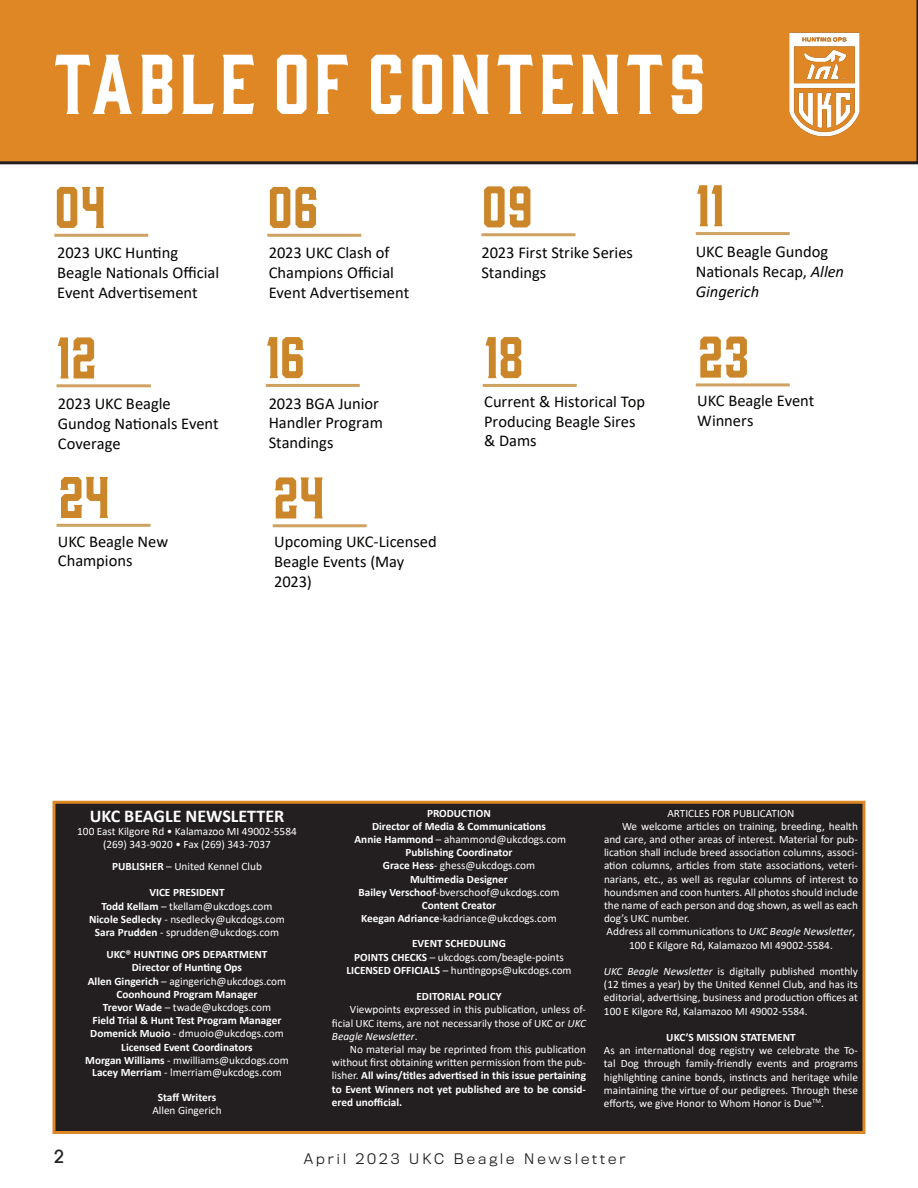
<style>
.page{position:relative;width:918px;height:1188px;background:#fff}
.page>*{position:absolute;margin:0;border:0;box-sizing:border-box;transform-origin:0 0}
.Newletter_Body_Text{font:78px "Gin";letter-spacing:.06em;color:#fff}
.Newletter_Body_Text-2{font:54px "Gin";letter-spacing:-.01em;color:#cb8629}
.t1{font:700 18px "Calibri";color:#fff}
.t2{font:500 18px "ITC Avant Garde Pro";color:#231f20}
.Newletter_Body_Text-3{font:16.5px/19.8px "Calibri";letter-spacing:-.005em;color:#040503}
.t3{font:300 13.5px "Titling Gothic FB";letter-spacing:.225em;color:#231f20}
.t4{font:11.25px/13.2px "Calibri";color:#fff;text-align:justify}
.t5{font:700 11.25px/13.2px "Calibri";color:#fff;text-align:justify}
.s1{font-style:italic}
.s2{font-weight:700}
.s3{font-weight:400}
</style>
<div class="page">
<div style="left:0;top:0;width:918px;height:164px;background:#df8625"></div>
<img style="left:786px;top:17px;width:78px;height:134px">
<hr style="left:267px;top:234px;width:94px;height:3px;background:#d0a261">
<div style="left:54px;top:802px;width:810px;height:330px;background:#231f20"></div>
<div style="left:52px;top:801px;width:814px;height:333px;border:3px solid #dd8625"></div>
<hr style="left:483px;top:384px;width:94px;height:3px;background:#d0a261">
<hr style="left:54px;top:234px;width:94px;height:3px;background:#d0a261">
<hr style="left:273px;top:524px;width:94px;height:3px;background:#d0a261">
<hr style="left:482px;top:233px;width:94px;height:3px;background:#d0a261">
<hr style="left:696px;top:383px;width:94px;height:3px;background:#d0a261">
<hr style="left:56px;top:384px;width:95px;height:3px;background:#d0a261">
<hr style="left:266px;top:384px;width:94px;height:3px;background:#d0a261">
<hr style="left:56px;top:524px;width:94px;height:3px;background:#d0a261">
<hr style="left:696px;top:232px;width:94px;height:3px;background:#d0a261">
<p class="Newletter_Body_Text" style="left:54px;top:30px;width:654px">TABLE OF CONTENTS</p>
<p class="Newletter_Body_Text-2" style="left:54px;top:170px;width:54px">04</p>
<p class="Newletter_Body_Text-2" style="left:267px;top:170px;width:53px">06</p>
<p class="Newletter_Body_Text-2" style="left:482px;top:169px;width:53px">09</p>
<p class="Newletter_Body_Text-3" style="left:57px;top:243px;width:163px">2023 UKC Hunting<br>Beagle Nationals Official<br>Event Advertisement</p>
<p class="Newletter_Body_Text-3" style="left:269px;top:243px;width:142px">2023 UKC Clash of<br>Champions Official<br>Event Advertisement</p>
<p class="Newletter_Body_Text-3" style="left:482px;top:243px;width:153px">2023 First Strike Series<br>Standings</p>
<p class="Newletter_Body_Text-2" style="left:266px;top:320px;width:41px">16</p>
<p class="Newletter_Body_Text-2" style="left:56px;top:320px;width:42px">12</p>
<p class="Newletter_Body_Text-3" style="left:58px;top:393px;width:162px">2023 UKC Beagle<br>Gundog Nationals Event<br>Coverage</p>
<p class="Newletter_Body_Text-3" style="left:269px;top:393px;width:116px">2023 BGA Junior<br>Handler Program<br>Standings</p>
<p class="Newletter_Body_Text-2" style="left:58px;top:460px;width:54px">24</p>
<p class="Newletter_Body_Text-3" style="left:58px;top:531px;width:112px">UKC Beagle New<br>Champions</p>
<p class="Newletter_Body_Text-2" style="left:273px;top:460px;width:54px">24</p>
<p class="Newletter_Body_Text-3" style="left:274px;top:531px;width:164px">Upcoming UKC-Licensed<br>Beagle Events (May<br>2023)</p>
<p class="Newletter_Body_Text-2" style="left:484px;top:320px;width:41px">18</p>
<p class="Newletter_Body_Text-3" style="left:484px;top:391px;width:162px">Current &amp; Historical Top<br>Producing Beagle Sires &amp; Dams</p>
<p class="Newletter_Body_Text-2" style="left:696px;top:168px;width:31px">11</p>
<p class="Newletter_Body_Text-3" style="left:696px;top:241px;width:150px">UKC Beagle Gundog<br>Nationals Recap, <span class="s1">Allen<br>Gingerich</span></p>
<p class="Newletter_Body_Text-2" style="left:697px;top:320px;width:54px">23</p>
<p class="Newletter_Body_Text-3" style="left:697px;top:391px;width:119px">UKC Beagle Event<br>Winners</p>
<p class="t1" style="left:90px;top:803px;width:196px">UKC BEAGLE NEWSLETTER</p>
<p class="t4" style="left:77px;top:824px;width:221px">100 East Kilgore Rd • Kalamazoo MI 49002-5584</p>
<p class="t4" style="left:103px;top:837px;width:169px">(269) 343-9020 • Fax (269) 343-7037</p>
<p class="t4" style="left:112px;top:859px;width:151px"><span class="s2">PUBLISHER</span> – United Kennel Club</p>
<p class="t5" style="left:149px;top:886px;width:77px">VICE PRESIDENT</p>
<p class="t4" style="left:102px;top:899px;width:172px"><span class="s2">Todd Kellam</span> – tkellam@ukcdogs.com</p>
<p class="t4" style="left:89px;top:912px;width:197px"><span class="s2">Nicole Sedlecky</span> - nsedlecky@ukcdogs.com</p>
<p class="t4" style="left:95px;top:925px;width:186px"><span class="s2">Sara Prudden</span> - sprudden@ukcdogs.com</p>
<p class="t5" style="left:107px;top:948px;width:163px">UKC® HUNTING OPS DEPARTMENT</p>
<p class="t5" style="left:132px;top:961px;width:112px">Director of Hunting Ops</p>
<p class="t4" style="left:88px;top:974px;width:200px"><span class="s2">Allen Gingerich</span> – agingerich@ukcdogs.com</p>
<p class="t5" style="left:117px;top:987px;width:142px">Coonhound Program Manager</p>
<p class="t4" style="left:103px;top:1000px;width:170px"><span class="s2">Trevor Wade</span> – twade@ukcdogs.com</p>
<p class="t5" style="left:93px;top:1014px;width:190px">Field Trial &amp; Hunt Test Program Manager</p>
<p class="t4" style="left:90px;top:1027px;width:195px"><span class="s2">Domenick Muoio</span> - dmuoio@ukcdogs.com</p>
<p class="t5" style="left:121px;top:1040px;width:133px">Licensed Event Coordinators</p>
<p class="t4" style="left:85px;top:1053px;width:205px"><span class="s2">Morgan Williams</span> - mwilliams@ukcdogs.com</p>
<p class="t4" style="left:92px;top:1065px;width:191px"><span class="s2">Lacey Merriam</span> - lmerriam@ukcdogs.com</p>
<p class="t5" style="left:158px;top:1090px;width:60px">Staff Writers</p>
<p class="t4" style="left:152px;top:1103px;width:71px">Allen Gingerich</p>
<p class="t5" style="left:427px;top:806px;width:65px">PRODUCTION</p>
<p class="t5" style="left:372px;top:819px;width:175px">Director of Media &amp; Communications</p>
<p class="t4" style="left:354px;top:832px;width:213px"><span class="s2">Annie Hammond</span> – ahammond@ukcdogs.com</p>
<p class="t5" style="left:406px;top:846px;width:108px">Publishing Coordinator</p>
<p class="t4" style="left:383px;top:859px;width:154px"><span class="s2">Grace Hess</span>- ghess@ukcdogs.com</p>
<p class="t5" style="left:410px;top:872px;width:99px">Multimedia Designer</p>
<p class="t4" style="left:359px;top:885px;width:202px"><span class="s2">Bailey Verschoof</span>-bverschoof@ukcdogs.com</p>
<p class="t5" style="left:422px;top:899px;width:76px">Content Creator</p>
<p class="t4" style="left:361px;top:912px;width:197px"><span class="s2">Keegan Adriance</span>-kadriance@ukcdogs.com</p>
<p class="t5" style="left:412px;top:937px;width:95px">EVENT SCHEDULING</p>
<p class="t4" style="left:354px;top:950px;width:211px"><span class="s2">POINTS CHECKS</span> – ukcdogs.com/beagle-points</p>
<p class="t4" style="left:346px;top:963px;width:227px"><span class="s2">LICENSED OFFICIALS</span> – huntingops@ukcdogs.com</p>
<p class="t5" style="left:416px;top:990px;width:87px">EDITORIAL POLICY</p>
<p class="t4" style="left:332px;top:1003px;width:255px;text-indent:18px">Viewpoints expressed in this publication, unless of&shy;ficial UKC items, are not necessarily those of UKC or <span class="s1">UKC Beagle Newsletter</span>.</p>
<p class="t5" style="left:332px;top:1043px;width:256px;text-indent:18px"><span class="s3">No material may be reprinted from this publication without first obtaining written permission from the pub&shy;lisher.</span> All wins/titles advertised in this issue pertaining to Event Winners not yet published are to be consid&shy;ered unofficial.</p>
<p class="t4" style="left:667px;top:806px;width:129px">ARTICLES FOR PUBLICATION</p>
<p class="t4" style="left:604px;top:819px;width:255px;text-indent:18px">We welcome articles on training, breeding, health and care, and other areas of interest. Material for pub&shy;lication shall include breed association columns, associ&shy;ation columns, articles from state associations, veteri&shy;narians, etc., as well as regular columns of interest to houndsmen and coon hunters. All photos should include the name of each person and dog shown, as well as each dog’s UKC number.</p>
<p class="t4" style="left:607px;top:925px;width:250px;text-align:center">Address all communications to <span class="s1">UKC Beagle Newsletter</span>,<br>100 E Kilgore Rd, Kalamazoo MI 49002-5584.</p>
<p class="t4" style="left:604px;top:964px;width:256px"><span class="s1">UKC Beagle Newsletter</span> is digitally published monthly (12 times a year) by the United Kennel Club, and has its editorial, advertising, business and production offices at 100 E Kilgore Rd, Kalamazoo MI 49002-5584.</p>
<p class="t5" style="left:666px;top:1031px;width:131px">UKC’S MISSION STATEMENT</p>
<p class="t4" style="left:604px;top:1044px;width:256px">As an international dog registry we celebrate the To&shy;tal Dog through family-friendly events and programs highlighting canine bonds, instincts and heritage while maintaining the virtue of our pedigrees. Through these efforts, we give Honor to Whom Honor is Due<sup>TM</sup>.</p>
<h3 class="t2" style="left:54px;top:1145px;width:11px">2</h3>
<p class="t3" style="left:304px;top:1151px;width:323px">April 2023 UKC Beagle Newsletter</p>
</div>
